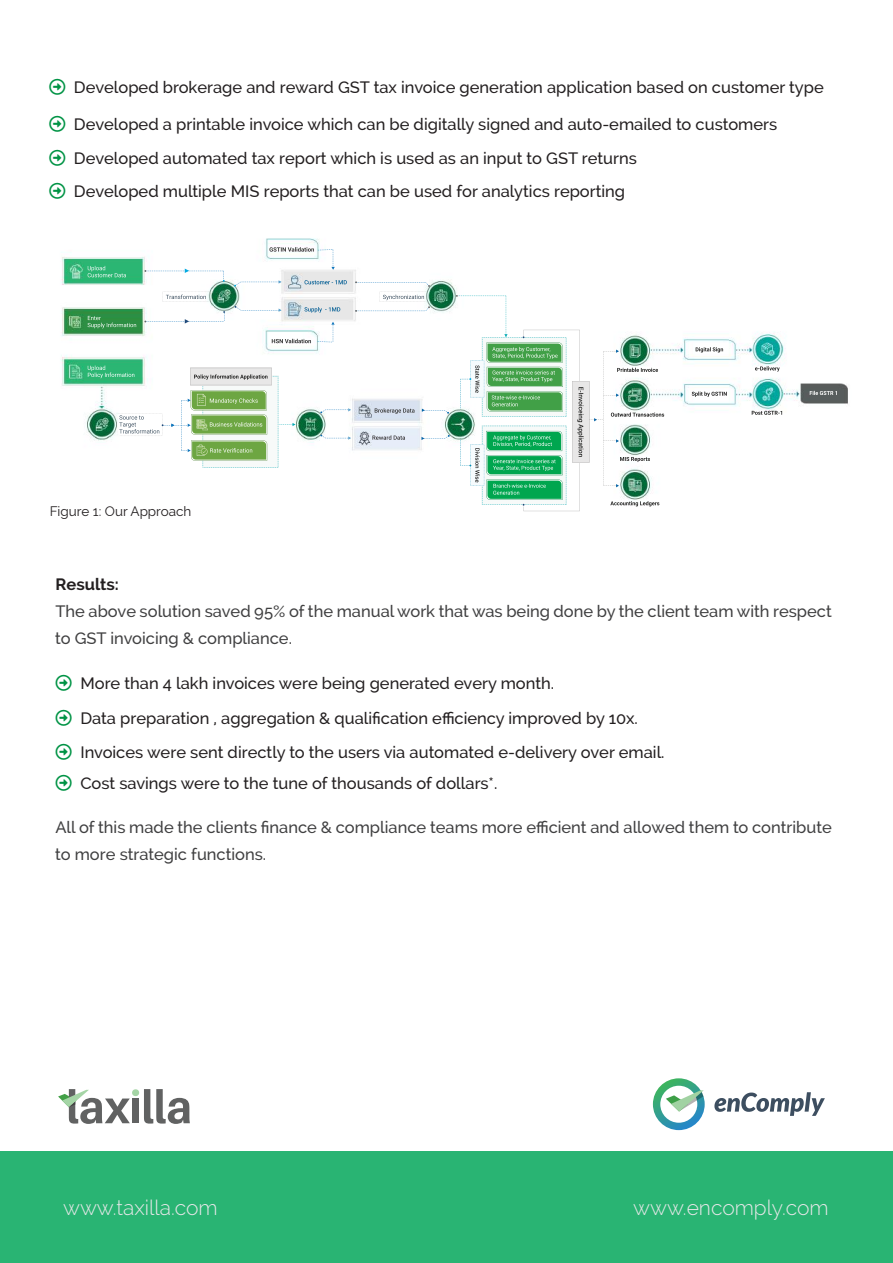
<style>
.page{position:relative;width:893px;height:1263px;background:#fff}
.page>*{position:absolute;margin:0;border:0;box-sizing:border-box;transform-origin:0 0}
.t1{font:300 21px "Raleway";color:#e6e7e8}
.t2{font:500 16.5px/34.7px "Raleway";color:#231f20}
.t3{font:500 16.5px/27px "Raleway";color:#404041}
.t4{font:700 16.5px "Raleway";color:#231f20}
.t5{font:13.5px "Raleway";color:#231f20}
</style>
<div class="page">
<div style="left:132px;top:1089px;width:7px;height:7px;background:#a5d5a6;border-radius:50%"></div>
<div style="left:132px;top:1098px;width:7px;height:25px;background:#616262"></div>
<svg style="left:144px;top:1089px;width:46px;height:35px"></svg>
<svg style="left:58px;top:1089px;width:72px;height:35px"></svg>
<div style="left:0;top:1151px;width:893px;height:112px;background:#29b473"></div>
<svg style="left:714px;top:1092px;width:111px;height:24px"></svg>
<svg style="left:653px;top:1078px;width:52px;height:52px"></svg>
<img style="left:61px;top:238px;width:787px;height:274px">
<img style="left:88px;top:266px;width:17px;height:4px">
<svg style="left:199px;top:292px;width:16px;height:1px"></svg>
<img style="left:276px;top:339px;width:28px;height:4px">
<img style="left:318px;top:249px;width:15px;height:20px">
<img style="left:355px;top:307px;width:75px;height:4px">
<img style="left:317px;top:323px;width:16px;height:19px">
<img style="left:273px;top:247px;width:34px;height:5px">
<img style="left:166px;top:295px;width:40px;height:4px">
<img style="left:304px;top:280px;width:43px;height:4px">
<img style="left:304px;top:307px;width:36px;height:6px">
<svg style="left:145px;top:413px;width:16px;height:1px"></svg>
<img style="left:119px;top:415px;width:25px;height:5px">
<img style="left:383px;top:295px;width:40px;height:4px">
<img style="left:88px;top:316px;width:42px;height:11px">
<img style="left:88px;top:365px;width:17px;height:5px">
<img style="left:145px;top:313px;width:79px;height:9px">
<svg style="left:185px;top:319px;width:4px;height:5px"></svg>
<img style="left:145px;top:271px;width:79px;height:8px">
<svg style="left:185px;top:269px;width:4px;height:4px"></svg>
<img style="left:355px;top:282px;width:75px;height:4px">
<svg style="left:416px;top:285px;width:16px;height:8px"></svg>
<img style="left:236px;top:307px;width:45px;height:3px">
<img style="left:236px;top:282px;width:45px;height:3px">
<img style="left:321px;top:435px;width:45px;height:3px">
<img style="left:321px;top:410px;width:45px;height:3px">
<svg style="left:348px;top:436px;width:3px;height:4px"></svg>
<img style="left:372px;top:435px;width:77px;height:5px">
<img style="left:415px;top:410px;width:34px;height:3px">
<img style="left:278px;top:424px;width:24px;height:3px">
<svg style="left:331px;top:267px;width:4px;height:3px"></svg>
<svg style="left:331px;top:322px;width:4px;height:3px"></svg>
<img style="left:203px;top:426px;width:75px;height:42px">
<img style="left:203px;top:376px;width:75px;height:50px">
<img style="left:191px;top:390px;width:76px;height:20px">
<img style="left:192px;top:391px;width:74px;height:18px">
<img style="left:191px;top:414px;width:76px;height:21px">
<img style="left:192px;top:415px;width:74px;height:19px">
<img style="left:191px;top:440px;width:76px;height:21px">
<img style="left:192px;top:441px;width:74px;height:19px">
<img style="left:190px;top:368px;width:82px;height:17px">
<img style="left:194px;top:374px;width:67px;height:5px">
<img style="left:210px;top:398px;width:45px;height:5px">
<img style="left:210px;top:422px;width:43px;height:5px">
<img style="left:210px;top:448px;width:42px;height:5px">
<img style="left:506px;top:296px;width:1px;height:38px">
<img style="left:458px;top:296px;width:48px;height:1px">
<svg style="left:181px;top:399px;width:10px;height:3px"></svg>
<svg style="left:181px;top:449px;width:10px;height:3px"></svg>
<img style="left:181px;top:400px;width:1px;height:50px">
<svg style="left:162px;top:424px;width:29px;height:3px"></svg>
<svg style="left:504px;top:334px;width:4px;height:3px"></svg>
<img style="left:375px;top:408px;width:40px;height:5px">
<img style="left:523px;top:330px;width:57px;height:181px">
<img style="left:482px;top:384px;width:84px;height:33px">
<img style="left:482px;top:337px;width:84px;height:47px">
<img style="left:482px;top:472px;width:84px;height:33px">
<img style="left:482px;top:426px;width:84px;height:46px">
<img style="left:486px;top:343px;width:77px;height:20px">
<img style="left:487px;top:344px;width:74px;height:18px">
<img style="left:487px;top:367px;width:76px;height:20px">
<img style="left:488px;top:368px;width:74px;height:18px">
<img style="left:487px;top:391px;width:76px;height:20px">
<img style="left:488px;top:392px;width:74px;height:18px">
<img style="left:572px;top:381px;width:17px;height:81px">
<img style="left:579px;top:387px;width:4px;height:24px">
<img style="left:470px;top:361px;width:14px;height:36px">
<img style="left:470px;top:444px;width:14px;height:41px">
<img style="left:475px;top:448px;width:5px;height:17px">
<img style="left:617px;top:368px;width:41px;height:4px">
<img style="left:696px;top:347px;width:21px;height:4px">
<img style="left:698px;top:392px;width:20px;height:4px">
<img style="left:813px;top:391px;width:24px;height:4px">
<img style="left:760px;top:366px;width:17px;height:4px">
<img style="left:603px;top:353px;width:1px;height:131px">
<img style="left:764px;top:411px;width:18px;height:4px">
<img style="left:611px;top:412px;width:44px;height:5px">
<img style="left:620px;top:457px;width:29px;height:4px">
<img style="left:610px;top:501px;width:49px;height:4px">
<img style="left:492px;top:347px;width:57px;height:4px">
<img style="left:493px;top:370px;width:62px;height:4px">
<img style="left:492px;top:395px;width:46px;height:4px">
<img style="left:486px;top:431px;width:76px;height:20px">
<img style="left:487px;top:432px;width:74px;height:18px">
<img style="left:486px;top:455px;width:77px;height:20px">
<img style="left:487px;top:456px;width:74px;height:18px">
<img style="left:486px;top:480px;width:77px;height:20px">
<img style="left:487px;top:481px;width:74px;height:18px">
<img style="left:460px;top:379px;width:10px;height:87px">
<svg style="left:469px;top:365px;width:10px;height:32px"></svg>
<svg style="left:469px;top:444px;width:2px;height:22px"></svg>
<img style="left:493px;top:435px;width:57px;height:4px">
<img style="left:493px;top:459px;width:63px;height:4px">
<img style="left:493px;top:484px;width:53px;height:4px">
<svg style="left:589px;top:418px;width:14px;height:3px"></svg>
<svg style="left:603px;top:393px;width:16px;height:4px"></svg>
<svg style="left:603px;top:350px;width:16px;height:3px"></svg>
<svg style="left:603px;top:439px;width:16px;height:4px"></svg>
<svg style="left:603px;top:484px;width:16px;height:3px"></svg>
<p class="t2" style="left:74px;top:69px;width:751px">Developed brokerage and reward GST tax invoice generation application based on customer type</p>
<p class="t2" style="left:74px;top:107px;width:705px;line-height:33.6px">Developed a printable invoice which can be digitally signed and auto-emailed to customers<br>Developed automated tax report which is used as an input to GST returns<br>Developed multiple MIS reports that can be used for analytics reporting</p>
<p class="t5" style="left:50px;top:504px;width:143px">Figure 1: Our Approach</p>
<p class="t4" style="left:56px;top:575px;width:65px">Results:</p>
<p class="t3" style="left:55px;top:598px;width:778px">The above solution saved 95% of the manual work that was being done by the client team with respect to GST invoicing &amp; compliance.</p>
<p class="t2" style="left:80px;top:666px;width:586px">More than 4 lakh invoices were being generated every month.<br>Data preparation , aggregation &amp; qualification efficiency improved by 10x.<br>Invoices were sent directly to the users via automated e-delivery over email.</p>
<p class="t2" style="left:80px;top:766px;width:418px">Cost savings were to the tune of thousands of dollars*.</p>
<p class="t3" style="left:55px;top:813px;width:778px">All of this made the clients finance &amp; compliance teams more efficient and allowed them to contribute to more strategic functions.</p>
<p class="t1" style="left:63px;top:1196px;width:156px">www.taxilla.com</p>
<p class="t1" style="left:633px;top:1196px;width:197px">www.encomply.com</p>
</div>
